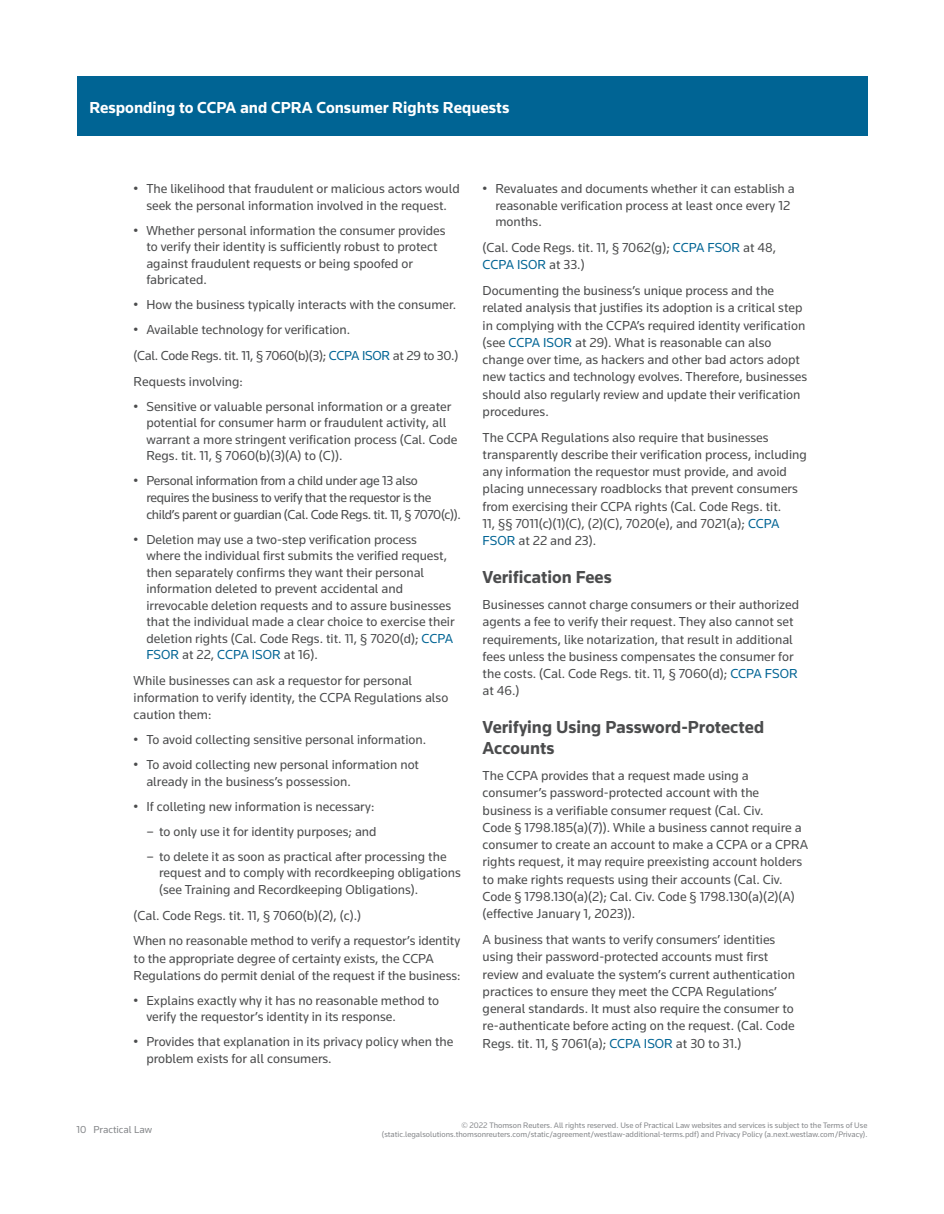
<style>
.page{position:relative;width:944px;height:1214px;background:#fff}
.page>*{position:absolute;margin:0;border:0;box-sizing:border-box;transform-origin:0 0}
.t1{font:700 18px/21px "Knowledge";color:#4b4c4d}
.t2{font:700 16.5px "Knowledge";color:#fff}
.t3{font:13.5px/17.2px "Knowledge";color:#4b4c4d}
.t4{font:13.5px/16.5px "Knowledge";letter-spacing:-.025em;color:#4b4c4d}
.t5{font:10.5px "Knowledge";color:#86888b}
.t6{font:8.25px/9.8px "Knowledge";color:#86888b;text-align:right}
.s1{color:#006494}
</style>
<div class="page">
<div style="left:77px;top:77px;width:790px;height:59px;background:#006494"></div>
<p class="t2" style="left:89px;top:97px;width:421px">Responding to CCPA and CPRA Consumer Rights Requests</p>
<p class="t3" style="left:134px;top:180px;width:328px;line-height:16.5px;text-align:center">• The likelihood that fraudulent or malicious actors would seek the personal information involved in the request.</p>
<p class="t3" style="left:146px;top:222px;width:301px;line-height:16.5px;text-indent:-13px">• Whether personal information the consumer provides to verify their identity is sufficiently robust to protect against fraudulent requests or being spoofed or fabricated.</p>
<p class="t3" style="left:134px;top:296px;width:324px">• How the business typically interacts with the consumer.</p>
<p class="t3" style="left:134px;top:317px;width:326px;line-height:25.8px">• Available technology for verification.<br>(Cal. Code Regs. tit. 11, § 7060(b)(3); <span class="s1">CCPA ISOR</span> at 29 to 30.)<br>Requests involving:</p>
<p class="t3" style="left:146px;top:398px;width:312px;line-height:16.5px;text-indent:-13px">• Sensitive or valuable personal information or a greater potential for consumer harm or fraudulent activity, all warrant a more stringent verification process (Cal. Code Regs. tit. 11, § 7060(b)(3)(A) to (C)).</p>
<p class="t4" style="left:146px;top:472px;width:316px;text-indent:-13px">• Personal information from a child under age 13 also requires the business to verify that the requestor is the child’s parent or guardian (Cal. Code Regs. tit. 11, § 7070(c)).</p>
<p class="t3" style="left:146px;top:530px;width:310px;line-height:16.5px;text-indent:-13px">• Deletion may use a two-step verification process<br>where the individual first submits the verified request, then separately confirms they want their personal information deleted to prevent accidental and irrevocable deletion requests and to assure businesses that the individual made a clear choice to exercise their deletion rights (Cal. Code Regs. tit. 11, § 7020(d); <span class="s1">CCPA FSOR</span> at 22, <span class="s1">CCPA ISOR</span> at 16).</p>
<p class="t3" style="left:134px;top:671px;width:316px">While businesses can ask a requestor for personal information to verify identity, the CCPA Regulations also caution them:</p>
<p class="t3" style="left:134px;top:731px;width:294px">• To avoid collecting sensitive personal information.</p>
<p class="t3" style="left:146px;top:756px;width:274px;line-height:16.5px;text-indent:-13px">• To avoid collecting new personal information not already in the business’s possession.</p>
<p class="t3" style="left:134px;top:797px;width:242px">• If colleting new information is necessary:</p>
<p class="t3" style="left:146px;top:822px;width:232px">– to only use it for identity purposes; and</p>
<p class="t3" style="left:159px;top:848px;width:303px;line-height:16.5px;text-indent:-13px">– to delete it as soon as practical after processing the request and to comply with recordkeeping obligations (see Training and Recordkeeping Obligations).</p>
<p class="t3" style="left:134px;top:902px;width:328px;line-height:25.8px">(Cal. Code Regs. tit. 11, § 7060(b)(2), (c).)<br>When no reasonable method to verify a requestor’s identity</p>
<p class="t3" style="left:134px;top:949px;width:328px">to the appropriate degree of certainty exists, the CCPA<br>Regulations do permit denial of the request if the business:</p>
<p class="t3" style="left:146px;top:992px;width:294px;line-height:16.5px;text-indent:-13px">• Explains exactly why it has no reasonable method to verify the requestor’s identity in its response.</p>
<p class="t3" style="left:146px;top:1033px;width:308px;line-height:16.5px;text-indent:-13px">• Provides that explanation in its privacy policy when the problem exists for all consumers.</p>
<p class="t3" style="left:495px;top:180px;width:301px;line-height:16.5px;text-indent:-13px">• Revaluates and documents whether it can establish a reasonable verification process at least once every 12 months.</p>
<p class="t3" style="left:482px;top:239px;width:295px">(Cal. Code Regs. tit. 11, § 7062(g); <span class="s1">CCPA FSOR</span> at 48,<br><span class="s1">CCPA ISOR</span> at 33.)</p>
<p class="t3" style="left:482px;top:282px;width:326px">Documenting the business’s unique process and the related analysis that justifies its adoption is a critical step in complying with the CCPA’s required identity verification (see <span class="s1">CCPA ISOR</span> at 29). What is reasonable can also change over time, as hackers and other bad actors adopt new tactics and technology evolves. Therefore, businesses should also regularly review and update their verification procedures.</p>
<p class="t3" style="left:482px;top:428px;width:326px">The CCPA Regulations also require that businesses transparently describe their verification process, including any information the requestor must provide, and avoid placing unnecessary roadblocks that prevent consumers from exercising their CCPA rights (Cal. Code Regs. tit.<br>11, §§ 7011(c)(1)(C), (2)(C), 7020(e), and 7021(a); <span class="s1">CCPA FSOR</span> at 22 and 23).</p>
<h1 class="t1" style="left:482px;top:566px;width:131px">Verification Fees</h1>
<p class="t3" style="left:482px;top:595px;width:318px">Businesses cannot charge consumers or their authorized agents a fee to verify their request. They also cannot set requirements, like notarization, that result in additional fees unless the business compensates the consumer for the costs. (Cal. Code Regs. tit. 11, § 7060(d); <span class="s1">CCPA FSOR </span>at 46.)</p>
<h1 class="t1" style="left:482px;top:716px;width:283px">Verifying Using Password-Protected<br>Accounts</h1>
<p class="t3" style="left:482px;top:766px;width:327px">The CCPA provides that a request made using a consumer’s password-protected account with the business is a verifiable consumer request (Cal. Civ.<br>Code § 1798.185(a)(7)). While a business cannot require a consumer to create an account to make a CCPA or a CPRA rights request, it may require preexisting account holders to make rights requests using their accounts (Cal. Civ.<br>Code § 1798.130(a)(2); Cal. Civ. Code § 1798.130(a)(2)(A) (effective January 1, 2023)).</p>
<p class="t3" style="left:482px;top:930px;width:314px">A business that wants to verify consumers’ identities using their password-protected accounts must first review and evaluate the system’s current authentication practices to ensure they meet the CCPA Regulations’ general standards. It must also require the consumer to re-authenticate before acting on the request. (Cal. Code Regs. tit. 11, § 7061(a); <span class="s1">CCPA ISOR</span> at 30 to 31.)</p>
<p class="t5" style="left:77px;top:1123px;width:77px">10 Practical Law</p>
<p class="t6" style="left:382px;top:1119px;width:487px">© 2022 Thomson Reuters. All rights reserved. Use of Practical Law websites and services is subject to the Terms of Use (static.legalsolutions.thomsonreuters.com/static/agreement/westlaw-additional-terms.pdf) and Privacy Policy (a.next.westlaw.com/Privacy).</p>
</div>
